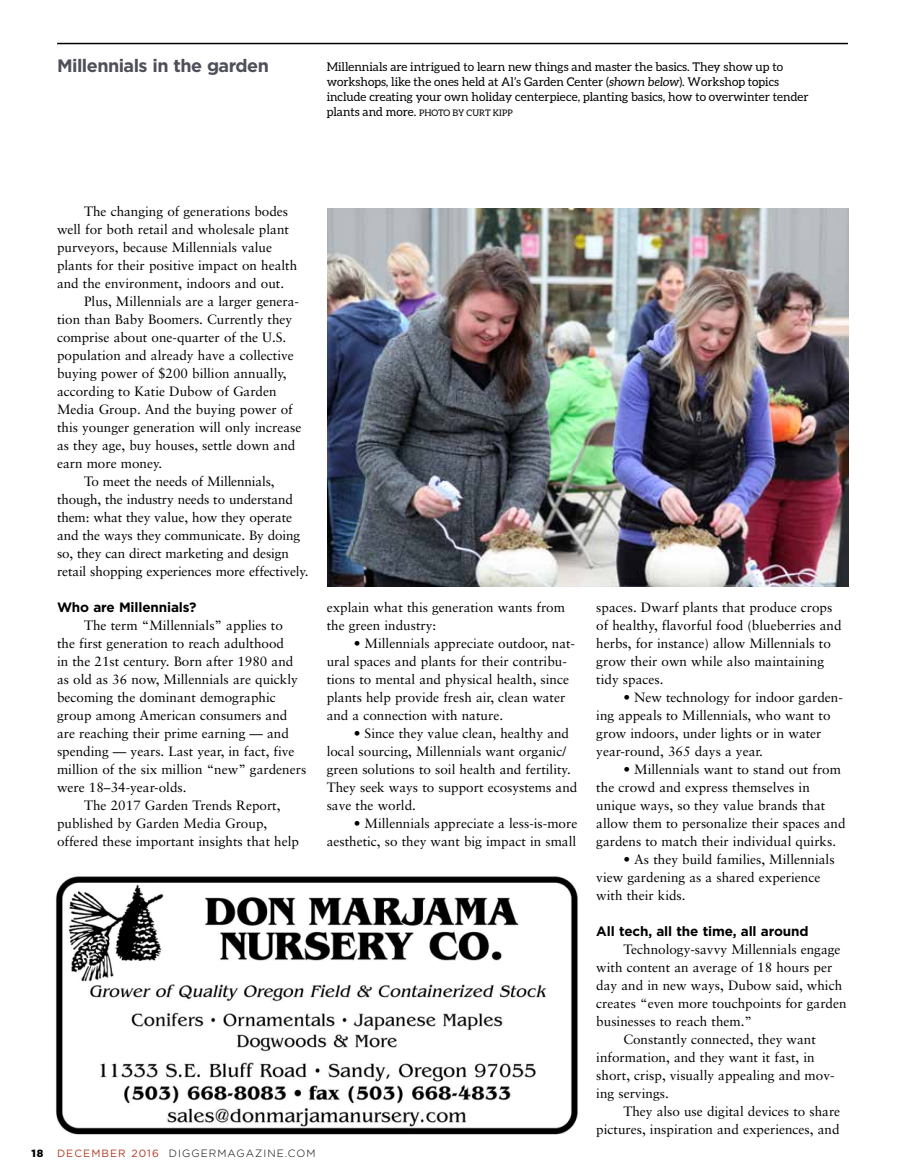
<style>
.page{position:relative;width:905px;height:1175px;background:#fff}
.page>*{position:absolute;margin:0;border:0;box-sizing:border-box;transform-origin:0 0}
.t1{font:700 18px "Gotham";letter-spacing:-.03em;color:#4f4f5a}
.t2{font:13.5px/18px "Sabon";color:#000}
.t3{font:700 13.5px "Gotham";letter-spacing:-.01em;color:#000}
.t4{font:12px/15px "Aleo";color:#000}
.t5{font:300 10.5px "Gotham";letter-spacing:.1em;color:#000}
.t6{font:900 10.5px "Gotham";color:#000}
.t7{font:9px "Aleo";color:#000}
.s1{font-style:italic}
.s2{font-size:12px}
.s3{font-weight:400;color:#b03823}
</style>
<div class="page">
<img style="left:327px;top:208px;width:521px;height:378px">
<hr style="left:57px;top:43px;width:790px;height:1px;background:#000">
<img style="left:56px;top:876px;width:522px;height:258px">
<h1 class="t1" style="left:57px;top:54px;width:213px">Millennials in the garden</h1>
<p class="t4" style="left:327px;top:59px;width:483px">Millennials are intrigued to learn new things and master the basics. They show up to workshops, like the ones held at Al’s Garden Center (<span class="s1">shown below</span>). Workshop topics include creating your own holiday centerpiece, planting basics, how to overwinter tender</p>
<p class="t7" style="left:327px;top:108px;width:187px"><span class="s2">plants and more.</span> PHOTO BY CURT KIPP</p>
<p class="t2" style="left:84px;top:202px;width:206px">The changing of generations bodes</p>
<p class="t2" style="left:57px;top:220px;width:233px">well for both retail and wholesale plant</p>
<p class="t2" style="left:57px;top:238px;width:216px">purveyors, because Millennials value</p>
<p class="t2" style="left:57px;top:256px;width:242px">plants for their positive impact on health</p>
<p class="t2" style="left:57px;top:274px;width:228px">and the environment, indoors and out.</p>
<p class="t2" style="left:84px;top:292px;width:216px">Plus, Millennials are a larger genera-</p>
<p class="t2" style="left:57px;top:310px;width:237px">tion than Baby Boomers. Currently they</p>
<p class="t2" style="left:57px;top:328px;width:231px">comprise about one-quarter of the U.S.</p>
<p class="t2" style="left:57px;top:346px;width:238px">population and already have a collective</p>
<p class="t2" style="left:57px;top:364px;width:231px">buying power of $200 billion annually,</p>
<p class="t2" style="left:57px;top:382px;width:221px">according to Katie Dubow of Garden</p>
<p class="t2" style="left:57px;top:400px;width:237px">Media Group. And the buying power of</p>
<p class="t2" style="left:57px;top:418px;width:246px">this younger generation will only increase</p>
<p class="t2" style="left:57px;top:436px;width:240px">as they age, buy houses, settle down and</p>
<p class="t2" style="left:57px;top:454px;width:107px">earn more money.</p>
<p class="t2" style="left:84px;top:472px;width:192px">To meet the needs of Millennials,</p>
<p class="t2" style="left:57px;top:490px;width:237px">though, the industry needs to understand</p>
<p class="t2" style="left:57px;top:508px;width:236px">them: what they value, how they operate</p>
<p class="t2" style="left:57px;top:526px;width:245px">and the ways they communicate. By doing</p>
<p class="t2" style="left:57px;top:544px;width:233px">so, they can direct marketing and design</p>
<p class="t2" style="left:57px;top:562px;width:253px">retail shopping experiences more effectively.</p>
<p class="t3" style="left:57px;top:598px;width:141px">Who are Millennials?</p>
<p class="t2" style="left:84px;top:616px;width:200px">The term “Millennials” applies to</p>
<p class="t2" style="left:57px;top:634px;width:228px">the first generation to reach adulthood</p>
<p class="t2" style="left:57px;top:652px;width:238px">in the 21st century. Born after 1980 and</p>
<p class="t2" style="left:57px;top:670px;width:242px">as old as 36 now, Millennials are quickly</p>
<p class="t2" style="left:57px;top:688px;width:220px">becoming the dominant demographic</p>
<p class="t2" style="left:57px;top:706px;width:232px">group among American consumers and</p>
<p class="t2" style="left:57px;top:724px;width:233px">are reaching their prime earning — and</p>
<p class="t2" style="left:57px;top:742px;width:239px">spending — years. Last year, in fact, five</p>
<p class="t2" style="left:57px;top:760px;width:251px">million of the six million “new” gardeners</p>
<p class="t2" style="left:57px;top:778px;width:131px">were 18–34-year-olds.</p>
<p class="t2" style="left:84px;top:796px;width:198px">The 2017 Garden Trends Report,</p>
<p class="t2" style="left:57px;top:814px;width:212px">published by Garden Media Group,</p>
<p class="t2" style="left:57px;top:832px;width:243px">offered these important insights that help</p>
<p class="t2" style="left:327px;top:598px;width:240px">explain what this generation wants from the green industry:</p>
<p class="t2" style="left:327px;top:634px;width:250px;text-indent:27px">• Millennials appreciate outdoor, nat&shy;ural spaces and plants for their contribu&shy;tions to mental and physical health, since plants help provide fresh air, clean water and a connection with nature.</p>
<p class="t2" style="left:327px;top:724px;width:252px;text-indent:27px">• Since they value clean, healthy and local sourcing, Millennials want organic/ green solutions to soil health and fertility.<br>They seek ways to support ecosystems and save the world.</p>
<p class="t2" style="left:327px;top:814px;width:252px;text-align:right">• Millennials appreciate a less-is-more aesthetic, so they want big impact in small</p>
<p class="t6" style="left:31px;top:1145px;width:14px">18</p>
<p class="t5" style="left:57px;top:1146px;width:260px"><span class="s3">DECEMBER 2016</span> DIGGERMAGAZINE.COM</p>
<p class="t2" style="left:596px;top:598px;width:247px">spaces. Dwarf plants that produce crops of healthy, flavorful food (blueberries and herbs, for instance) allow Millennials to grow their own while also maintaining tidy spaces.</p>
<p class="t2" style="left:596px;top:688px;width:248px;text-indent:27px">• New technology for indoor garden&shy;ing appeals to Millennials, who want to grow indoors, under lights or in water year-round, 365 days a year.</p>
<p class="t2" style="left:596px;top:760px;width:251px;text-indent:27px">• Millennials want to stand out from the crowd and express themselves in unique ways, so they value brands that allow them to personalize their spaces and gardens to match their individual quirks.</p>
<p class="t2" style="left:596px;top:850px;width:240px;text-indent:27px">• As they build families, Millennials view gardening as a shared experience with their kids.</p>
<p class="t3" style="left:596px;top:922px;width:214px">All tech, all the time, all around</p>
<p class="t2" style="left:623px;top:940px;width:219px">Technology-savvy Millennials engage</p>
<p class="t2" style="left:596px;top:958px;width:237px">with content an average of 18 hours per</p>
<p class="t2" style="left:596px;top:976px;width:247px">day and in new ways, Dubow said, which</p>
<p class="t2" style="left:596px;top:994px;width:252px">creates “even more touchpoints for garden</p>
<p class="t2" style="left:596px;top:1012px;width:157px">businesses to reach them.”</p>
<p class="t2" style="left:623px;top:1030px;width:194px">Constantly connected, they want</p>
<p class="t2" style="left:596px;top:1048px;width:220px">information, and they want it fast, in</p>
<p class="t2" style="left:596px;top:1066px;width:240px">short, crisp, visually appealing and mov-</p>
<p class="t2" style="left:596px;top:1084px;width:74px">ing servings.</p>
<p class="t2" style="left:623px;top:1102px;width:218px">They also use digital devices to share</p>
<p class="t2" style="left:596px;top:1120px;width:245px">pictures, inspiration and experiences, and</p>
</div>
